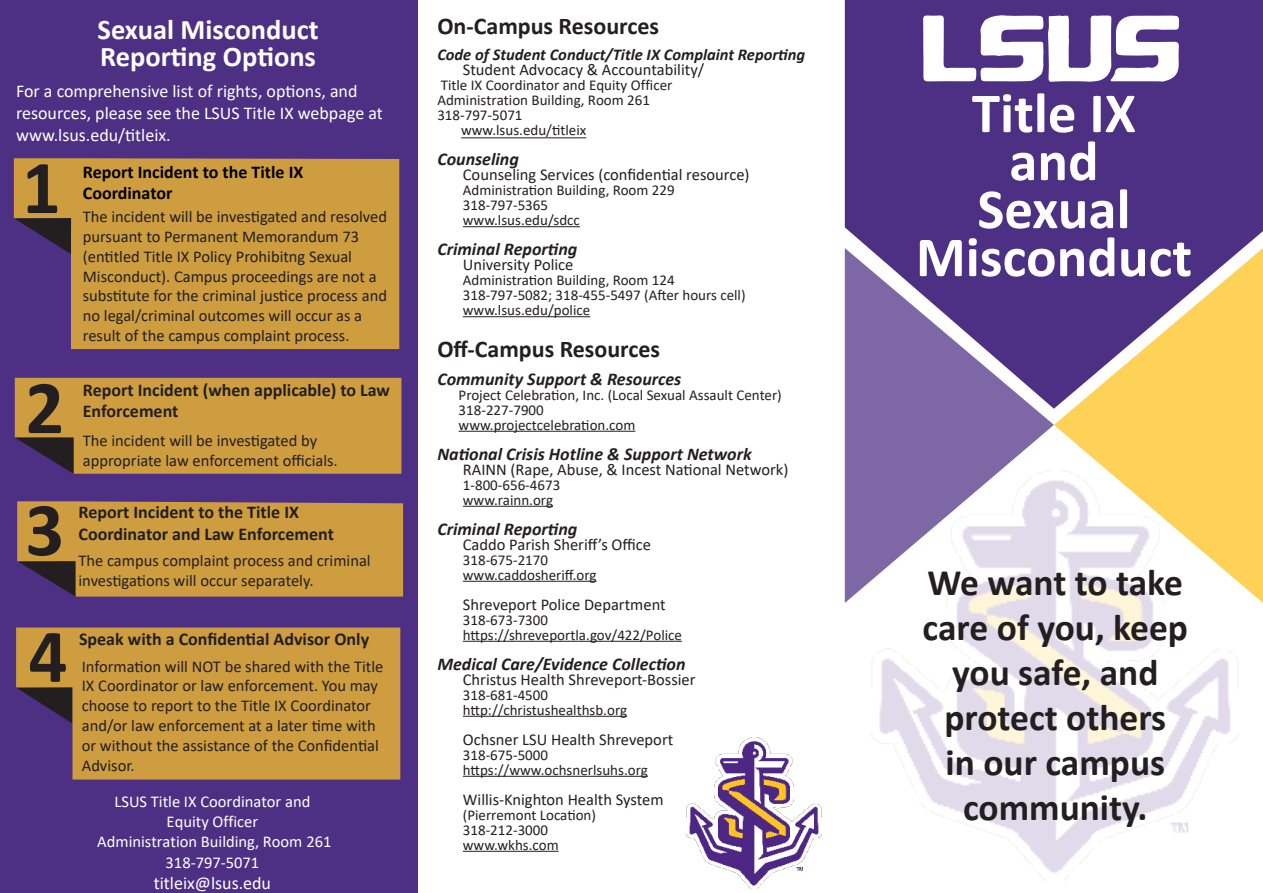
<style>
.page{position:relative;width:1263px;height:893px;background:#fff}
.page>*{position:absolute;margin:0;border:0;box-sizing:border-box;transform-origin:0 0}
.t1{font:700 76.5px "Calibri";color:#231f20}
.t2{font:700 57px/48px "Calibri";color:#fff;text-align:center}
.t3{font:700 37.5px/45px "Calibri";color:#231f20;text-align:center}
.t4{font:700 28.5px/27px "Calibri";color:#fff}
.t5{font:700 24px "Calibri";color:#231f20}
.t6{font:italic 700 18px "Calibri";color:#231f20}
.t7{font:700 18px/21.6px "Calibri";color:#231f20}
.t8{font:18px/21.6px "Calibri";color:#fff}
.t9{font:700 18px/21.6px "Calibri";color:#000001}
.t10{font:16.5px/19.8px "Calibri";color:#231f20}
.t11{font:16.5px/20.2px "Calibri";color:#fff;text-align:center}
.t12{font:italic 700 16.5px/15px "Calibri";color:#231f20}
.t13{font:15px/15px "Calibri";color:#231f20}
.s1{font-weight:400;font-style:normal}
</style>
<div class="page">
<img style="left:872px;top:603px;width:366px;height:278px">
<svg style="left:1054px;top:409px;width:209px;height:194px;fill:#fed257"></svg>
<svg style="left:845px;top:409px;width:209px;height:194px;fill:#7d68a5"></svg>
<div style="left:0;top:0;width:417px;height:893px;background:#4d3084"></div>
<svg style="left:16px;top:627px;width:384px;height:152px;background:#c19244"></svg>
<div style="left:15px;top:378px;width:386px;height:96px;background:#ce9d40"></div>
<svg style="left:845px;top:0;width:418px;height:409px;background:#6a4e88"></svg>
<hr style="left:463px;top:226px;width:117px;height:1px;background:#231f20">
<hr style="left:463px;top:316px;width:127px;height:1px;background:#231f20">
<hr style="left:459px;top:431px;width:176px;height:1px;background:#231f20">
<hr style="left:463px;top:506px;width:90px;height:1px;background:#231f20">
<hr style="left:463px;top:581px;width:133px;height:1px;background:#231f20">
<hr style="left:463px;top:641px;width:219px;height:1px;background:#231f20">
<hr style="left:463px;top:716px;width:164px;height:1px;background:#231f20">
<hr style="left:463px;top:776px;width:185px;height:1px;background:#231f20">
<hr style="left:463px;top:851px;width:96px;height:1px;background:#231f20">
<svg style="left:923px;top:15px;width:256px;height:67px"></svg>
<img style="left:686px;top:737px;width:135px;height:151px">
<svg style="left:14px;top:158px;width:385px;height:191px;background:#bf9145"></svg>
<svg style="left:17px;top:501px;width:386px;height:96px;background:#c39442"></svg>
<hr style="left:461px;top:137px;width:125px;height:1px;background:#231f20">
<p class="t4" style="left:98px;top:16px;width:223px">Sexual Misconduct<br>Reporting Options</p>
<p class="t8" style="left:16px;top:80px;width:368px">For a comprehensive list of rights, options, and resources, please see the LSUS Title IX webpage at www.lsus.edu/titleix.</p>
<p class="t1" style="left:22px;top:134px;width:40px">1</p>
<p class="t9" style="left:83px;top:161px;width:222px">Report Incident to the Title IX<br>Coordinator</p>
<p class="t10" style="left:83px;top:206px;width:306px">The incident will be investigated and resolved pursuant to Permanent Memorandum 73 (entitled Title IX Policy Prohibitng Sexual Misconduct). Campus proceedings are not a substitute for the criminal justice process and no legal/criminal outcomes will occur as a result of the campus complaint process.</p>
<p class="t1" style="left:25px;top:354px;width:40px">2</p>
<p class="t7" style="left:83px;top:379px;width:309px">Report Incident (when applicable) to Law<br>Enforcement</p>
<p class="t10" style="left:83px;top:430px;width:256px">The incident will be investigated by appropriate law enforcement officials.</p>
<p class="t1" style="left:25px;top:476px;width:40px">3</p>
<p class="t7" style="left:78px;top:501px;width:257px">Report Incident to the Title IX<br>Coordinator and Law Enforcement</p>
<p class="t10" style="left:78px;top:551px;width:294px">The campus complaint process and criminal investigations will occur separately.</p>
<p class="t1" style="left:29px;top:602px;width:40px">4</p>
<p class="t7" style="left:79px;top:628px;width:292px">Speak with a Confidential Advisor Only</p>
<p class="t10" style="left:82px;top:656px;width:303px">Information will NOT be shared with the Title IX Coordinator or law enforcement. You may choose to report to the Title IX Coordinator and/or law enforcement at a later time with or without the assistance of the Confidential Advisor.</p>
<p class="t11" style="left:97px;top:791px;width:236px">LSUS Title IX Coordinator and<br>Equity Officer<br>Administration Building, Room 261<br>318-797-5071</p>
<p class="t8" style="left:154px;top:872px;width:119px">titleix@lsus.edu</p>
<p class="t5" style="left:437px;top:9px;width:223px">On-Campus Resources</p>
<p class="t12" style="left:463px;top:46px;width:344px;text-indent:-26px">Code of Student Conduct/Title IX Complaint Reporting<br><span class="s1">Student Advocacy &amp; Accountability/</span></p>
<p class="t13" style="left:437px;top:77px;width:237px">Title IX Coordinator and Equity Officer<br>Administration Building, Room 261<br>318-797-5071</p>
<p class="t13" style="left:461px;top:122px;width:127px">www.lsus.edu/titleix</p>
<p class="t6" style="left:437px;top:146px;width:83px">Counseling</p>
<p class="t10" style="left:463px;top:164px;width:288px">Counseling Services (confidential resource)</p>
<p class="t13" style="left:463px;top:182px;width:213px">Administration Building, Room 229<br>318-797-5365<br>www.lsus.edu/sdcc</p>
<p class="t6" style="left:437px;top:236px;width:142px">Criminal Reporting</p>
<p class="t10" style="left:463px;top:254px;width:112px">University Police</p>
<p class="t13" style="left:463px;top:272px;width:213px">Administration Building, Room 124</p>
<p class="t13" style="left:463px;top:287px;width:284px">318-797-5082; 318-455-5497 (After hours cell) www.lsus.edu/police</p>
<p class="t5" style="left:437px;top:332px;width:224px">Off-Campus Resources</p>
<p class="t6" style="left:437px;top:366px;width:246px">Community Support &amp; Resources</p>
<p class="t13" style="left:459px;top:387px;width:325px">Project Celebration, Inc. (Local Sexual Assault Center)<br>318-227-7900<br>www.projectcelebration.com</p>
<p class="t6" style="left:437px;top:441px;width:316px">National Crisis Hotline &amp; Support Network</p>
<p class="t10" style="left:463px;top:459px;width:327px">RAINN (Rape, Abuse, &amp; Incest National Network)</p>
<p class="t13" style="left:463px;top:477px;width:99px">1-800-656-4673 www.rainn.org</p>
<p class="t6" style="left:437px;top:516px;width:142px">Criminal Reporting</p>
<p class="t10" style="left:463px;top:534px;width:190px">Caddo Parish Sheriff’s Office</p>
<p class="t13" style="left:463px;top:552px;width:135px">318-675-2170 www.caddosheriff.org</p>
<p class="t10" style="left:463px;top:594px;width:204px">Shreveport Police Department</p>
<p class="t13" style="left:463px;top:612px;width:221px">318-673-7300 https://shreveportla.gov/422/Police</p>
<p class="t6" style="left:437px;top:651px;width:250px">Medical Care/Evidence Collection</p>
<p class="t10" style="left:463px;top:669px;width:234px">Christus Health Shreveport-Bossier</p>
<p class="t13" style="left:463px;top:687px;width:166px">318-681-4500 http://christushealthsb.org</p>
<p class="t10" style="left:463px;top:729px;width:212px">Ochsner LSU Health Shreveport</p>
<p class="t13" style="left:463px;top:747px;width:186px">318-675-5000 https://www.ochsnerlsuhs.org</p>
<p class="t10" style="left:463px;top:789px;width:202px">Willis-Knighton Health System</p>
<p class="t13" style="left:463px;top:807px;width:135px">(Pierremont Location)</p>
<p class="t13" style="left:463px;top:822px;width:97px">318-212-3000 www.wkhs.com</p>
<p class="t2" style="left:916px;top:88px;width:278px">Title IX<br>and<br>Sexual<br>Misconduct</p>
<p class="t3" style="left:922px;top:559px;width:267px">We want to take care of you, keep you safe, and protect others<br>in our campus community.</p>
</div>
